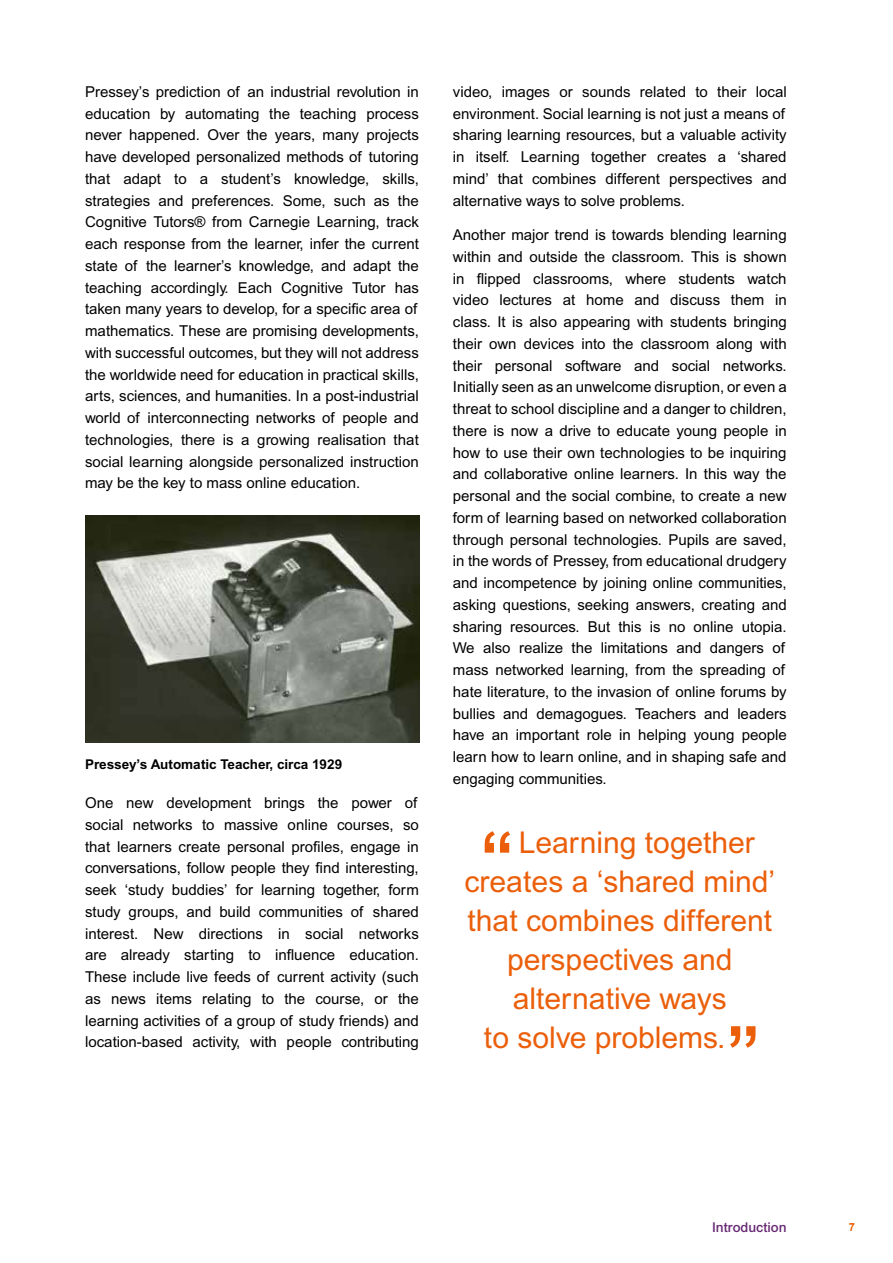
<style>
.page{position:relative;width:893px;height:1263px;background:#fff}
.page>*{position:absolute;margin:0;border:0;box-sizing:border-box;transform-origin:0 0}
.t1{font:30px "Arial";color:#eb5f0a}
.t2{font:15px/21.8px "Arial";color:#000;text-align:justify}
.t3{font:700 13.5px "Arial";color:#000}
.t4{font:500 13.5px "Arial";color:#662773}
.t5{font:700 11.25px "Arial";color:#eb5f0a}
</style>
<div class="page">
<img style="left:85px;top:515px;width:334px;height:228px">
<svg style="left:485px;top:831px;width:25px;height:22px"></svg>
<svg style="left:730px;top:1026px;width:25px;height:22px"></svg>
<p class="t2" style="left:85px;top:81px;width:335px">Pressey’s prediction of an industrial revolution in education by automating the teaching process never happened. Over the years, many projects have developed personalized methods of tutoring that adapt to a student’s knowledge, skills, strategies and preferences. Some, such as the Cognitive Tutors® from Carnegie Learning, track each response from the learner, infer the current state of the learner’s knowledge, and adapt the teaching accordingly. Each Cognitive Tutor has taken many years to develop, for a specific area of mathematics. These are promising developments, with successful outcomes, but they will not address the worldwide need for education in practical skills, arts, sciences, and humanities. In a post-industrial world of interconnecting networks of people and technologies, there is a growing realisation that social learning alongside personalized instruction may be the key to mass online education.</p>
<p class="t3" style="left:85px;top:756px;width:259px">Pressey’s Automatic Teacher, circa 1929</p>
<p class="t2" style="left:85px;top:792px;width:335px">One new development brings the power of social networks to massive online courses, so that learners create personal profiles, engage in conversations, follow people they find interesting, seek ‘study buddies’ for learning together, form study groups, and build communities of shared interest. New directions in social networks are already starting to influence education.<br>These include live feeds of current activity (such as news items relating to the course, or the learning activities of a group of study friends) and location-based activity, with people contributing</p>
<p class="t2" style="left:453px;top:81px;width:335px">video, images or sounds related to their local environment. Social learning is not just a means of sharing learning resources, but a valuable activity in itself. Learning together creates a ‘shared mind’ that combines different perspectives and alternative ways to solve problems.</p>
<p class="t2" style="left:453px;top:224px;width:335px">Another major trend is towards blending learning within and outside the classroom. This is shown in flipped classrooms, where students watch video lectures at home and discuss them in class. It is also appearing with students bringing their own devices into the classroom along with their personal software and social networks.<br>Initially seen as an unwelcome disruption, or even a threat to school discipline and a danger to children, there is now a drive to educate young people in how to use their own technologies to be inquiring and collaborative online learners. In this way the personal and the social combine, to create a new form of learning based on networked collaboration through personal technologies. Pupils are saved, in the words of Pressey, from educational drudgery and incompetence by joining online communities, asking questions, seeking answers, creating and sharing resources. But this is no online utopia.<br>We also realize the limitations and dangers of mass networked learning, from the spreading of hate literature, to the invasion of online forums by bullies and demagogues. Teachers and leaders have an important role in helping young people learn how to learn online, and in shaping safe and engaging communities.</p>
<h1 class="t1" style="left:519px;top:825px;width:238px">Learning together</h1>
<h1 class="t1" style="left:464px;top:864px;width:312px">creates a ‘shared mind’</h1>
<h1 class="t1" style="left:467px;top:903px;width:306px">that combines different</h1>
<h1 class="t1" style="left:507px;top:942px;width:227px">perspectives and</h1>
<h1 class="t1" style="left:513px;top:981px;width:215px">alternative ways</h1>
<h1 class="t1" style="left:484px;top:1020px;width:243px">to solve problems.</h1>
<p class="t4" style="left:712px;top:1219px;width:76px">Introduction</p>
<p class="t5" style="left:849px;top:1221px;width:8px">7</p>
</div>
